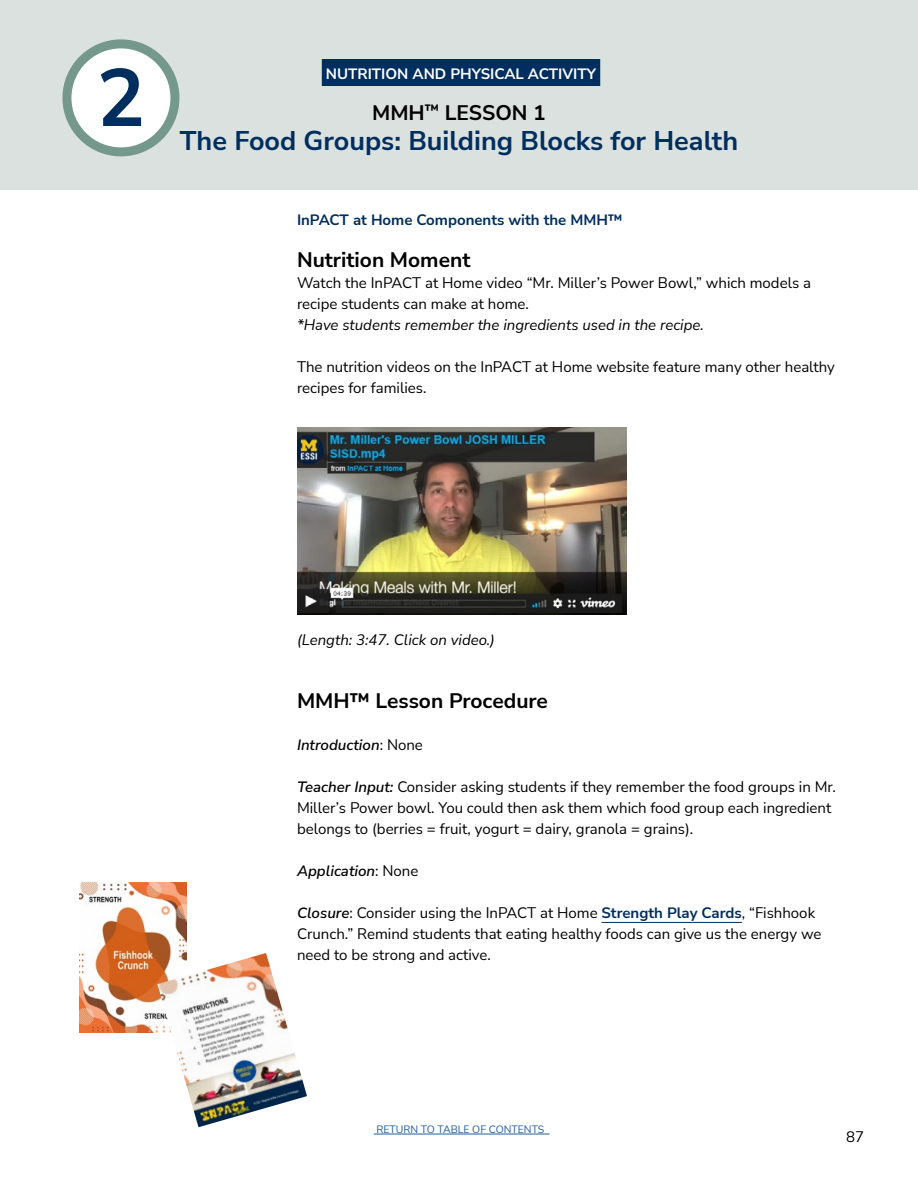
<style>
.page{position:relative;width:918px;height:1188px;background:#fff}
.page>*{position:absolute;margin:0;border:0;box-sizing:border-box;transform-origin:0 0}
.t1{font:700 81px "Nunito Sans";color:#002e5e}
.t2{font:700 27px "Nunito Sans";color:#002e5e}
.t3{font:700 21px "Nunito Sans";color:#000}
.t4{font:15px/21px "Nunito Sans";color:#000}
.t5{font:italic 15px "Nunito Sans";color:#000}
.t6{font:700 15px "Nunito Sans";color:#002e5e}
.t7{font:italic 600 15px "Nunito Sans";color:#000}
.t8{font:700 15px "Nunito Sans";color:#fff}
.t9{font:10.5px "Nunito Sans";color:#215e9e}
.s1{font-weight:400;font-style:normal}
.s2{font-weight:600;font-style:italic}
.s3{font-weight:700;color:#002e5e}
</style>
<div class="page">
<hr style="left:374px;top:1134px;width:176px;height:1px;background:#215e9e">
<div style="left:0;top:0;width:918px;height:189px;background:#dae1de"></div>
<div style="left:322px;top:59px;width:278px;height:27px;background:#002e5e"></div>
<div style="left:67px;top:44px;width:108px;height:108px;background:#fff;border-radius:50%"></div>
<div style="left:62px;top:39px;width:117px;height:117px;border:9px solid #75988d;border-radius:50%"></div>
<hr style="left:602px;top:922px;width:140px;height:1px;background:#002e5e">
<img style="left:297px;top:428px;width:330px;height:187px">
<img style="left:80px;top:883px;width:107px;height:149px">
<img style="left:157px;top:953px;width:150px;height:174px">
<h1 class="t1" style="left:97px;top:41px;width:50px">2</h1>
<p class="t8" style="left:326px;top:63px;width:272px">NUTRITION AND PHYSICAL ACTIVITY</p>
<h3 class="t3" style="left:372px;top:98px;width:175px">MMH<sup>™</sup> LESSON 1</h3>
<h2 class="t2" style="left:180px;top:121px;width:560px">The Food Groups: Building Blocks for Health</h2>
<p class="t6" style="left:297px;top:209px;width:327px">InPACT at Home Components with the MMH™</p>
<h3 class="t3" style="left:297px;top:245px;width:175px">Nutrition Moment</h3>
<p class="t4" style="left:297px;top:272px;width:516px">Watch the InPACT at Home video “Mr. Miller’s Power Bowl,” which models a recipe students can make at home.</p>
<p class="t5" style="left:297px;top:314px;width:408px">*Have students remember the ingredients used in the recipe.</p>
<p class="t4" style="left:297px;top:356px;width:540px">The nutrition videos on the InPACT at Home website feature many other healthy recipes for families.</p>
<p class="t5" style="left:297px;top:629px;width:199px">(Length: 3:47. Click on video.)</p>
<h3 class="t3" style="left:297px;top:686px;width:252px">MMH™ Lesson Procedure</h3>
<p class="t7" style="left:297px;top:734px;width:127px">Introduction<span class="s1">: None</span></p>
<p class="t4" style="left:297px;top:776px;width:541px"><span class="s2">Teacher Input:</span> Consider asking students if they remember the food groups in Mr.<br>Miller’s Power bowl. You could then ask them which food group each ingredient belongs to (berries = fruit, yogurt = dairy, granola = grains).</p>
<p class="t7" style="left:297px;top:860px;width:123px">Application<span class="s1">: None</span></p>
<p class="t4" style="left:297px;top:902px;width:526px"><span class="s2">Closure</span>: Consider using the InPACT at Home <span class="s3">Strength Play Cards</span>, “Fishhook<br>Crunch.” Remind students that eating healthy foods can give us the energy we need to be strong and active.</p>
<p class="t9" style="left:376px;top:1122px;width:169px">RETURN TO TABLE OF CONTENTS</p>
<p class="t4" style="left:846px;top:1126px;width:19px">87</p>
</div>
